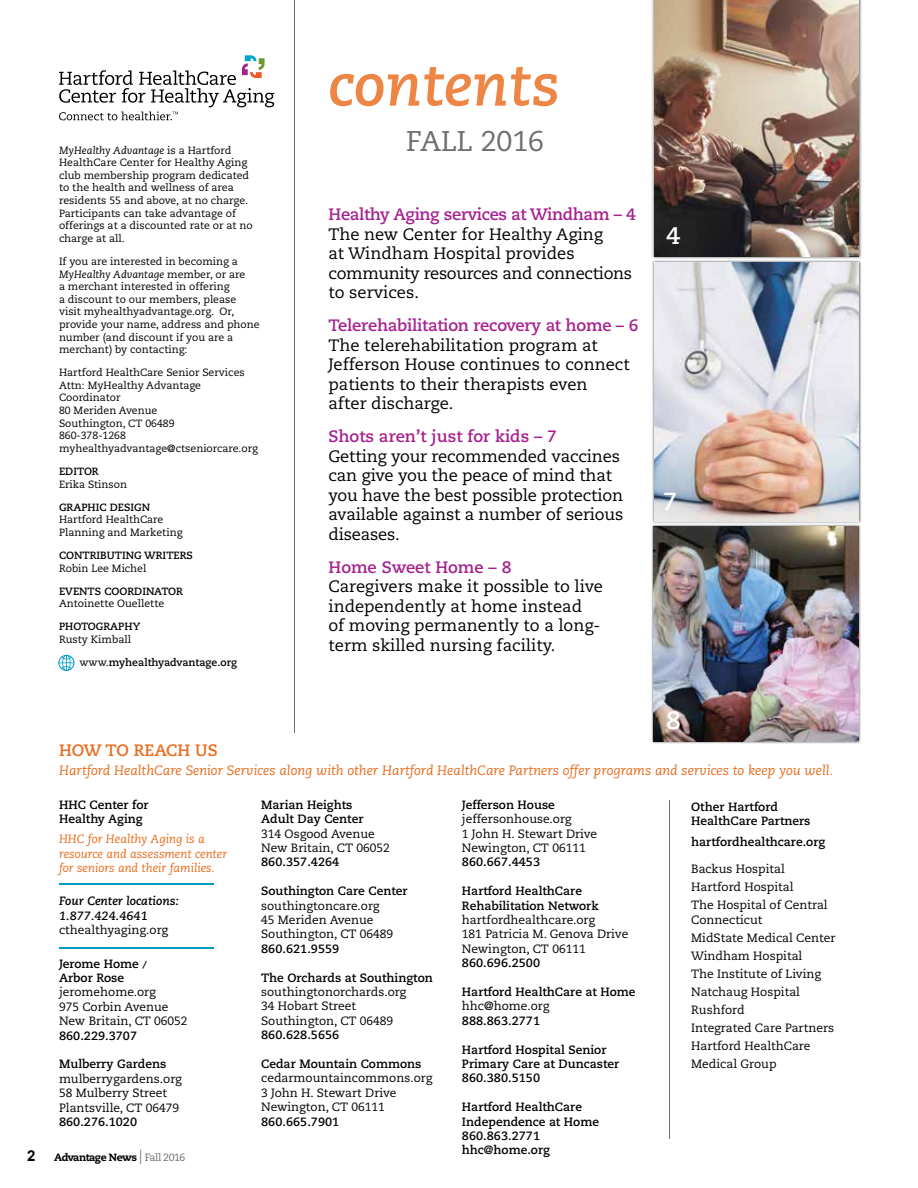
<style>
.page{position:relative;width:918px;height:1188px;background:#fff}
.page>*{position:absolute;margin:0;border:0;box-sizing:border-box;transform-origin:0 0}
.t1{font:italic 700 60px "Caecilia LT Std";color:#ed8644}
.t2{font:28.5px "Caecilia LT Std";color:#6d6e71}
.t3{font:700 24.75px "Caecilia LT Std";color:#fff}
.t4{font:700 24px "Caecilia LT Std";color:#fff}
.t5{font:16.5px/19.5px "Caecilia LT Std";color:#000}
.t6{font:700 16.5px "Caecilia LT Std";letter-spacing:-.01em;color:#a6228e}
.t7{font:700 16.5px "Caecilia LT Std";color:#e86d1f}
.t8{font:italic 13.5px "Caecilia LT Std";color:#e86d1f}
.t9{font:12px/14.4px "Caecilia LT Std";color:#000}
.t10{font:700 12px/14.4px "Caecilia LT Std";color:#000}
.t11{font:italic 12px/14.4px "Caecilia LT Std";color:#e86d1f}
.t12{font:italic 700 12px/14.4px "Caecilia LT Std";color:#000}
.t13{font:10.5px/12.6px "Caecilia LT Std";color:#000}
.t14{font:700 10.5px/23.1px "Caecilia LT Std";color:#000}
.t15{font:800 10.5px "Caecilia LT Std";letter-spacing:-.045em;color:#000}
.s1{font-style:italic}
.s2{font-weight:400}
.s3{font-size:9px}
.s4{font-family:"Arial";font-weight:700;font-size:15px}
.s5{font-family:"Arial Narrow";font-weight:400;font-size:19.95px;color:#6d6e71}
.s6{font-weight:400;color:#6d6e71}
</style>
<div class="page">
<img style="left:652px;top:0;width:209px;height:744px">
<img style="left:654px;top:0;width:205px;height:256px">
<img style="left:654px;top:262px;width:205px;height:260px">
<hr style="left:294px;top:0;width:1px;height:732px;background:#6d6e71">
<img style="left:652px;top:524px;width:209px;height:1px">
<img style="left:654px;top:526px;width:205px;height:215px">
<hr style="left:59px;top:883px;width:155px;height:1px;background:#009ac7">
<hr style="left:59px;top:948px;width:155px;height:1px;background:#009ac7">
<hr style="left:669px;top:800px;width:1px;height:339px;background:#6d6e71">
<svg style="left:59px;top:55px;width:215px;height:65px"></svg>
<svg style="left:58px;top:655px;width:17px;height:16px"></svg>
<p class="t13" style="left:59px;top:144px;width:195px"><span class="s1">MyHealthy Advantage</span> is a Hartford<br>HealthCare Center for Healthy Aging club membership program dedicated to the health and wellness of area residents 55 and above, at no charge.<br>Participants can take advantage of offerings at a discounted rate or at no charge at all.</p>
<p class="t13" style="left:59px;top:255px;width:202px">If you are interested in becoming a <span class="s1">MyHealthy Advantage</span> member, or are<br>a merchant interested in offering<br>a discount to our members, please visit myhealthyadvantage.org. Or, provide your name, address and phone number (and discount if you are a merchant) by contacting:</p>
<p class="t13" style="left:59px;top:367px;width:200px">Hartford HealthCare Senior Services<br>Attn: MyHealthy Advantage<br>Coordinator<br>80 Meriden Avenue<br>Southington, CT 06489<br>860-378-1268 myhealthyadvantage@ctseniorcare.org</p>
<p class="t14" style="left:59px;top:460px;width:41px">EDITOR</p>
<p class="t13" style="left:59px;top:478px;width:70px">Erika Stinson</p>
<p class="t14" style="left:59px;top:496px;width:93px">GRAPHIC DESIGN</p>
<p class="t13" style="left:59px;top:514px;width:125px">Hartford HealthCare<br>Planning and Marketing</p>
<p class="t14" style="left:59px;top:544px;width:135px">CONTRIBUTING WRITERS</p>
<p class="t13" style="left:59px;top:562px;width:89px">Robin Lee Michel</p>
<p class="t14" style="left:59px;top:580px;width:126px">EVENTS COORDINATOR</p>
<p class="t13" style="left:59px;top:598px;width:107px">Antoinette Ouellette</p>
<p class="t14" style="left:59px;top:615px;width:83px">PHOTOGRAPHY</p>
<p class="t14" style="left:79px;top:628px;width:159px;text-indent:-20px"><span class="s2">Rusty Kimball www.</span>myhealthyadvantage.org</p>
<h3 class="t7" style="left:59px;top:740px;width:160px">HOW TO REACH US</h3>
<h1 class="t1" style="left:328px;top:50px;width:233px">contents</h1>
<h2 class="t2" style="left:406px;top:124px;width:139px">FALL 2016</h2>
<h3 class="t6" style="left:328px;top:205px;width:309px">Healthy Aging services at Windham – 4</h3>
<h3 class="t5" style="left:328px;top:224px;width:305px">The new Center for Healthy Aging<br>at Windham Hospital provides community resources and connections to services.</h3>
<h3 class="t6" style="left:328px;top:316px;width:311px">Telerehabilitation recovery at home – 6</h3>
<h3 class="t5" style="left:328px;top:335px;width:303px">The telerehabilitation program at<br>Jefferson House continues to connect patients to their therapists even after discharge.</h3>
<h3 class="t6" style="left:328px;top:427px;width:230px">Shots aren’t just for kids – 7</h3>
<h3 class="t5" style="left:328px;top:446px;width:296px">Getting your recommended vaccines can give you the peace of mind that you have the best possible protection available against a number of serious diseases.</h3>
<h3 class="t6" style="left:328px;top:557px;width:184px">Home Sweet Home – 8</h3>
<h3 class="t5" style="left:328px;top:577px;width:276px">Caregivers make it possible to live independently at home instead<br>of moving permanently to a long&shy;term skilled nursing facility.</h3>
<h3 class="t4" style="left:666px;top:221px;width:16px">4</h3>
<h3 class="t3" style="left:663px;top:486px;width:16px">7</h3>
<h3 class="t3" style="left:666px;top:706px;width:16px">8</h3>
<p class="t8" style="left:59px;top:763px;width:776px">Hartford HealthCare Senior Services along with other Hartford HealthCare Partners offer programs and services to keep you well.</p>
<p class="t10" style="left:59px;top:798px;width:91px">HHC Center for<br>Healthy Aging</p>
<p class="t11" style="left:59px;top:832px;width:170px">HHC for Healthy Aging is a resource and assessment center for seniors and their families.</p>
<p class="t12" style="left:59px;top:894px;width:121px">Four Center locations:<br>1.877.424.4641</p>
<p class="t9" style="left:59px;top:923px;width:111px">cthealthyaging.org</p>
<p class="t10" style="left:59px;top:956px;width:89px">Jerome Home <span class="s3">/<br></span>Arbor Rose</p>
<p class="t9" style="left:59px;top:985px;width:130px">jeromehome.org<br>975 Corbin Avenue<br>New Britain, CT 06052</p>
<p class="t10" style="left:59px;top:1028px;width:80px">860.229.3707</p>
<p class="t10" style="left:59px;top:1057px;width:109px">Mulberry Gardens</p>
<p class="t9" style="left:59px;top:1072px;width:124px">mulberrygardens.org<br>58 Mulberry Street<br>Plantsville, CT 06479</p>
<p class="t10" style="left:59px;top:1115px;width:80px">860.276.1020</p>
<p class="t15" style="left:27px;top:1151px;width:160px"><span class="s4">2</span> Advantage News <span class="s5">I</span> <span class="s6">Fall 2016</span></p>
<p class="t10" style="left:261px;top:798px;width:104px">Marian Heights<br>Adult Day Center</p>
<p class="t9" style="left:261px;top:826px;width:130px">314 Osgood Avenue<br>New Britain, CT 06052</p>
<p class="t10" style="left:261px;top:855px;width:80px">860.357.4264</p>
<p class="t10" style="left:261px;top:884px;width:148px">Southington Care Center</p>
<p class="t9" style="left:261px;top:898px;width:134px">southingtoncare.org<br>45 Meriden Avenue<br>Southington, CT 06489</p>
<p class="t10" style="left:261px;top:942px;width:80px">860.621.9559</p>
<p class="t10" style="left:261px;top:970px;width:173px">The Orchards at Southington</p>
<p class="t9" style="left:261px;top:985px;width:147px">southingtonorchards.org<br>34 Hobart Street<br>Southington, CT 06489</p>
<p class="t10" style="left:261px;top:1028px;width:80px">860.628.5656</p>
<p class="t10" style="left:261px;top:1057px;width:162px">Cedar Mountain Commons</p>
<p class="t9" style="left:261px;top:1071px;width:173px">cedarmountaincommons.org<br>3 John H. Stewart Drive<br>Newington, CT 06111</p>
<p class="t10" style="left:261px;top:1114px;width:80px">860.665.7901</p>
<p class="t10" style="left:462px;top:798px;width:95px">Jefferson House</p>
<p class="t9" style="left:462px;top:812px;width:137px">jeffersonhouse.org<br>1 John H. Stewart Drive<br>Newington, CT 06111</p>
<p class="t10" style="left:462px;top:855px;width:80px">860.667.4453</p>
<p class="t10" style="left:462px;top:884px;width:138px">Hartford HealthCare<br>Rehabilitation Network</p>
<p class="t9" style="left:462px;top:913px;width:168px">hartfordhealthcare.org<br>181 Patricia M. Genova Drive<br>Newington, CT 06111</p>
<p class="t10" style="left:462px;top:956px;width:80px">860.696.2500</p>
<p class="t10" style="left:462px;top:985px;width:175px">Hartford HealthCare at Home</p>
<p class="t9" style="left:462px;top:999px;width:89px">hhc@home.org</p>
<p class="t10" style="left:462px;top:1014px;width:80px">888.863.2771</p>
<p class="t10" style="left:462px;top:1042px;width:159px">Hartford Hospital Senior<br>Primary Care at Duncaster<br>860.380.5150</p>
<p class="t10" style="left:462px;top:1100px;width:139px">Hartford HealthCare<br>Independence at Home<br>860.863.2771 hhc@home.org</p>
<p class="t10" style="left:691px;top:799px;width:121px">Other Hartford<br>HealthCare Partners</p>
<p class="t10" style="left:691px;top:835px;width:136px">hartfordhealthcare.org</p>
<p class="t9" style="left:691px;top:860px;width:138px;line-height:18px">Backus Hospital<br>Hartford Hospital<br>The Hospital of Central</p>
<p class="t9" style="left:691px;top:911px;width:146px;line-height:18px">Connecticut<br>MidState Medical Center<br>Windham Hospital<br>The Institute of Living<br>Natchaug Hospital<br>Rushford<br>Integrated Care Partners<br>Hartford HealthCare<br>Medical Group</p>
</div>
